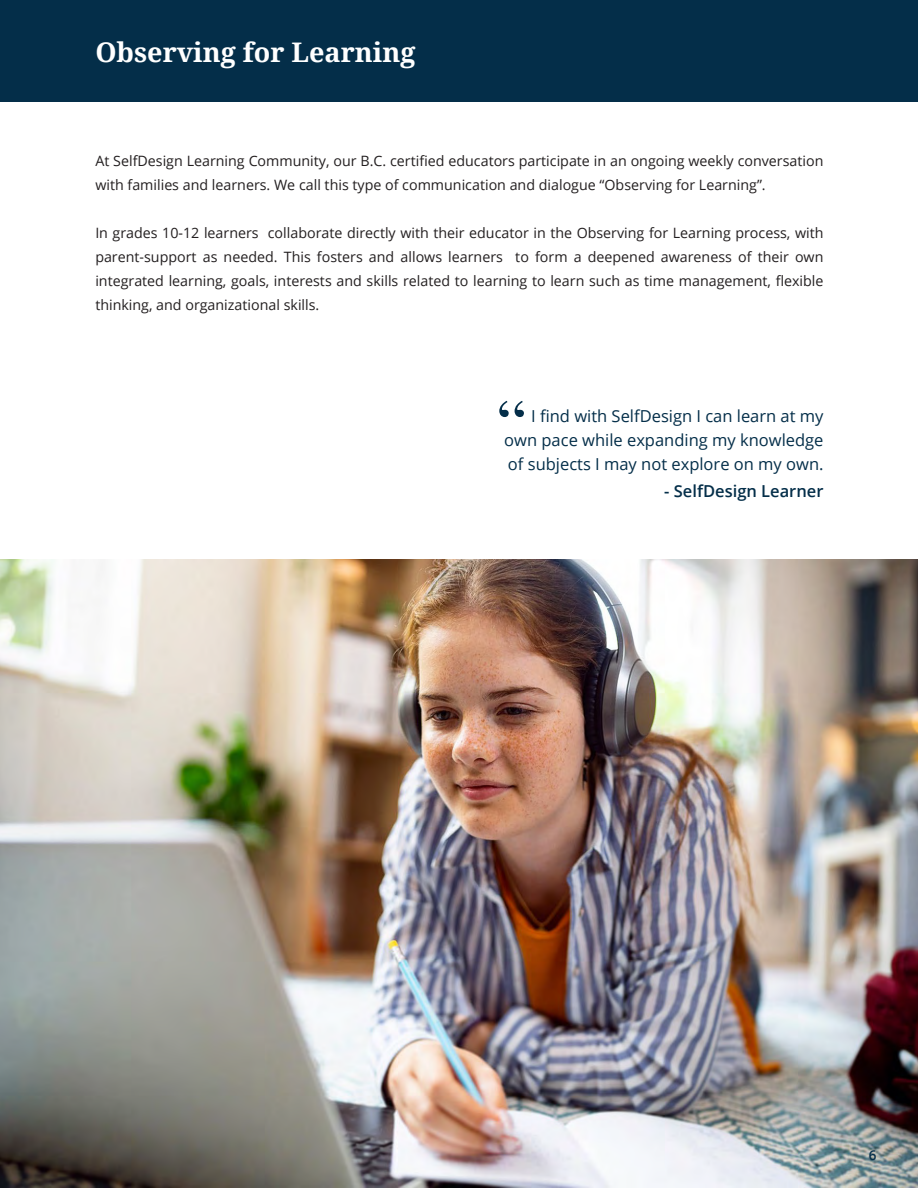
<style>
.page{position:relative;width:918px;height:1188px;background:#fff}
.page>*{position:absolute;margin:0;border:0;box-sizing:border-box;transform-origin:0 0}
.t1{font:66.6px "Times";color:#042e49}
.t2{font:700 27px "Noto Serif";color:#fff}
.t3{font:16.5px/24px "Open Sans";color:#042e49;text-align:justify}
.t4{font:600 16.5px "Open Sans";color:#042e49}
.t5{font:14.25px/24px "Open Sans";color:#231f20}
.t6{font:600 13.5px "Open Sans";color:#042e49}
</style>
<div class="page">
<img style="left:0;top:559px;width:918px;height:629px">
<div style="left:0;top:0;width:918px;height:101px;background:#042e49"></div>
<p class="t2" style="left:95px;top:33px;width:322px">Observing for Learning</p>
<p class="t5" style="left:95px;top:148px;width:730px">At SelfDesign Learning Community, our B.C. certified educators participate in an ongoing weekly conversation with families and learners. We call this type of communication and dialogue “Observing for Learning”.</p>
<p class="t5" style="left:95px;top:220px;width:730px;text-align:justify">In grades 10-12 learners collaborate directly with their educator in the Observing for Learning process, with parent-support as needed. This fosters and allows learners to form a deepened awareness of their own integrated learning, goals, interests and skills related to learning to learn such as time management, flexible thinking, and organizational skills.</p>
<p class="t1" style="left:498px;top:381px;width:31px">“</p>
<p class="t3" style="left:504px;top:404px;width:321px;text-indent:27px">I find with SelfDesign I can learn at my own pace while expanding my knowledge of subjects I may not explore on my own.</p>
<p class="t4" style="left:664px;top:480px;width:161px">- SelfDesign Learner</p>
<p class="t6" style="left:869px;top:1146px;width:9px">6</p>
</div>
